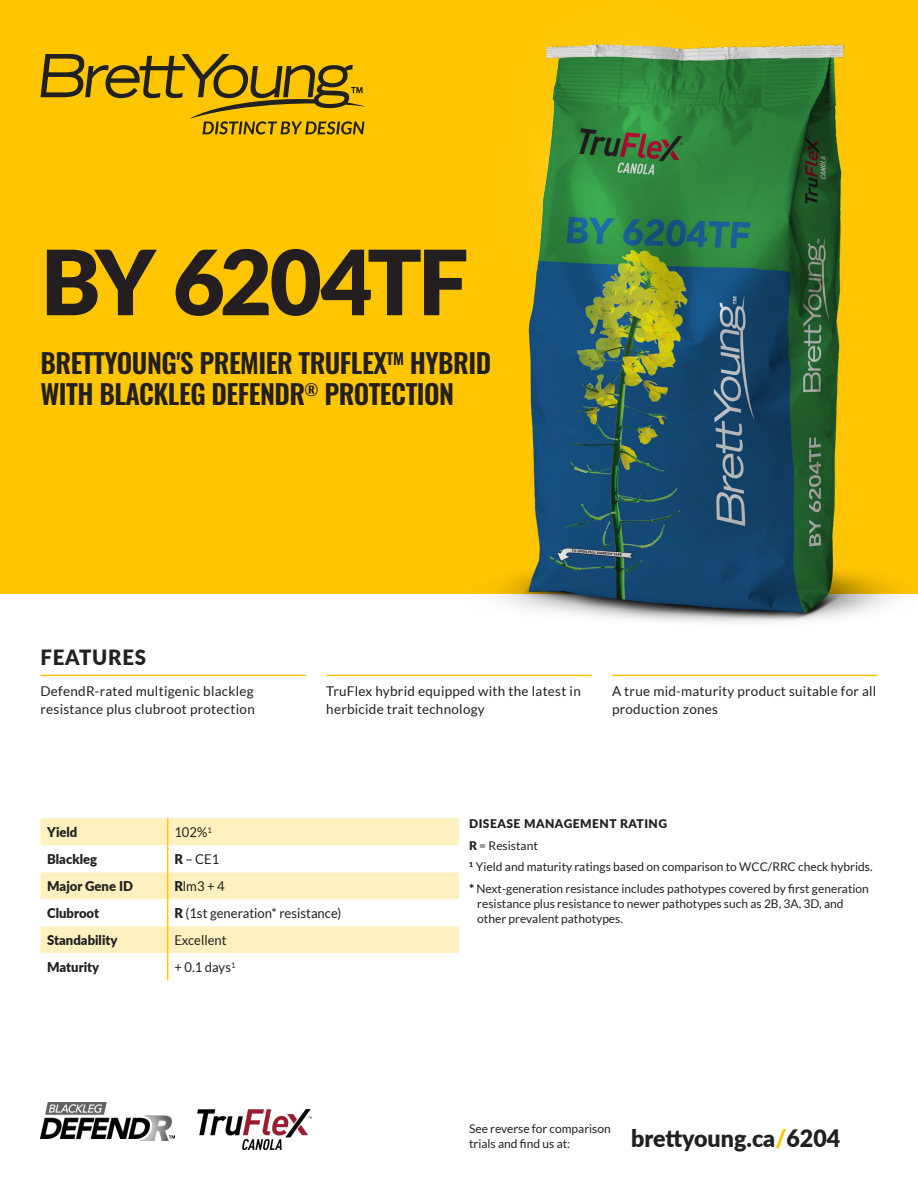
<style>
.page{position:relative;width:918px;height:1188px;background:#fff}
.page>*{position:absolute;margin:0;border:0;box-sizing:border-box;transform-origin:0 0}
.H1_Prouduct_Name{font:900 90px "Lato";letter-spacing:-.05em;color:#231f20}
.H2_Product_Description{font:600 27px/31.5px "Oswald";letter-spacing:-.02em;color:#231f20}
.Website{font:900 24px "Lato";color:#212121}
.t1{font:900 21px "Lato";letter-spacing:.04em;color:#212121}
.Canola_Listed_Features{font:13.5px/18px "Lato";letter-spacing:.02em;color:#212121}
.Table_Content{font:13.5px "Lato";color:#212121}
.Table_Subheader{font:900 13.5px "Lato";color:#212121}
.Small_Copy{font:12px/15px "Lato";color:#212121}
.Small_Copy_Heading{font:900 12px "Lato";letter-spacing:.04em;color:#212121}
.s1{font-weight:900}
.s2{color:#ffc600}
.s3{color:#231f20}
</style>
<div class="page">
<div style="left:0;top:0;width:918px;height:594px;background:#ffc600"></div>
<svg style="left:40px;top:54px;width:325px;height:80px"></svg>
<hr style="left:40px;top:675px;width:266px;height:1px;background:#ffc600">
<hr style="left:326px;top:675px;width:266px;height:1px;background:#ffc600">
<hr style="left:612px;top:675px;width:266px;height:1px;background:#ffc600">
<img style="left:498px;top:41px;width:396px;height:582px">
<svg style="left:40px;top:818px;width:419px;height:162px"></svg>
<img style="left:198px;top:1109px;width:114px;height:40px">
<img style="left:40px;top:1103px;width:135px;height:37px">
<p class="H1_Prouduct_Name" style="left:40px;top:215px;width:430px">BY 6204TF</p>
<p class="H2_Product_Description" style="left:40px;top:349px;width:452px">BRETTYOUNG'S PREMIER TRUFLEX<sup>TM</sup> HYBRID<br>WITH BLACKLEG DEFENDR<sup>®</sup> PROTECTION</p>
<h3 class="t1" style="left:40px;top:641px;width:107px">FEATURES</h3>
<p class="Canola_Listed_Features" style="left:40px;top:682px;width:216px">DefendR-rated multigenic blackleg resistance plus clubroot protection</p>
<p class="Canola_Listed_Features" style="left:326px;top:682px;width:256px">TruFlex hybrid equipped with the latest in herbicide trait technology</p>
<p class="Canola_Listed_Features" style="left:612px;top:682px;width:266px">A true mid-maturity product suitable for all production zones</p>
<p class="Table_Subheader" style="left:47px;top:822px;width:32px">Yield</p>
<p class="Table_Content" style="left:174px;top:825px;width:39px">102%<sup>1</sup></p>
<p class="Table_Subheader" style="left:47px;top:849px;width:51px">Blackleg</p>
<p class="Table_Content" style="left:174px;top:852px;width:47px"><span class="s1">R</span> – CE1</p>
<p class="Table_Subheader" style="left:47px;top:876px;width:87px">Major Gene ID</p>
<p class="Table_Content" style="left:174px;top:879px;width:52px"><span class="s1">R</span>lm3 + 4</p>
<p class="Table_Subheader" style="left:47px;top:903px;width:53px">Clubroot</p>
<p class="Table_Content" style="left:174px;top:906px;width:169px"><span class="s1">R</span> (1st generation* resistance)</p>
<p class="Table_Subheader" style="left:47px;top:930px;width:72px">Standability</p>
<p class="Table_Content" style="left:174px;top:933px;width:54px">Excellent</p>
<p class="Table_Subheader" style="left:47px;top:957px;width:54px">Maturity</p>
<p class="Table_Content" style="left:174px;top:960px;width:63px">+ 0.1 days<sup>1</sup></p>
<p class="Small_Copy_Heading" style="left:469px;top:815px;width:199px">DISEASE MANAGEMENT RATING</p>
<p class="Small_Copy" style="left:469px;top:838px;width:70px"><span class="s1">R</span> = Resistant</p>
<p class="Small_Copy" style="left:469px;top:859px;width:405px"><sup>1</sup> Yield and maturity ratings based on comparison to WCC/RRC check hybrids.</p>
<p class="Small_Copy" style="left:477px;top:881px;width:393px;text-indent:-8px"><span class="s1">*</span> Next-generation resistance includes pathotypes covered by first generation resistance plus resistance to newer pathotypes such as 2B, 3A, 3D, and other prevalent pathotypes.</p>
<p class="Small_Copy" style="left:469px;top:1121px;width:143px">See reverse for comparison trials and find us at:</p>
<p class="Website" style="left:631px;top:1121px;width:211px">brettyoung.ca<span class="s2">/</span><span class="s3">6204</span></p>
</div>
